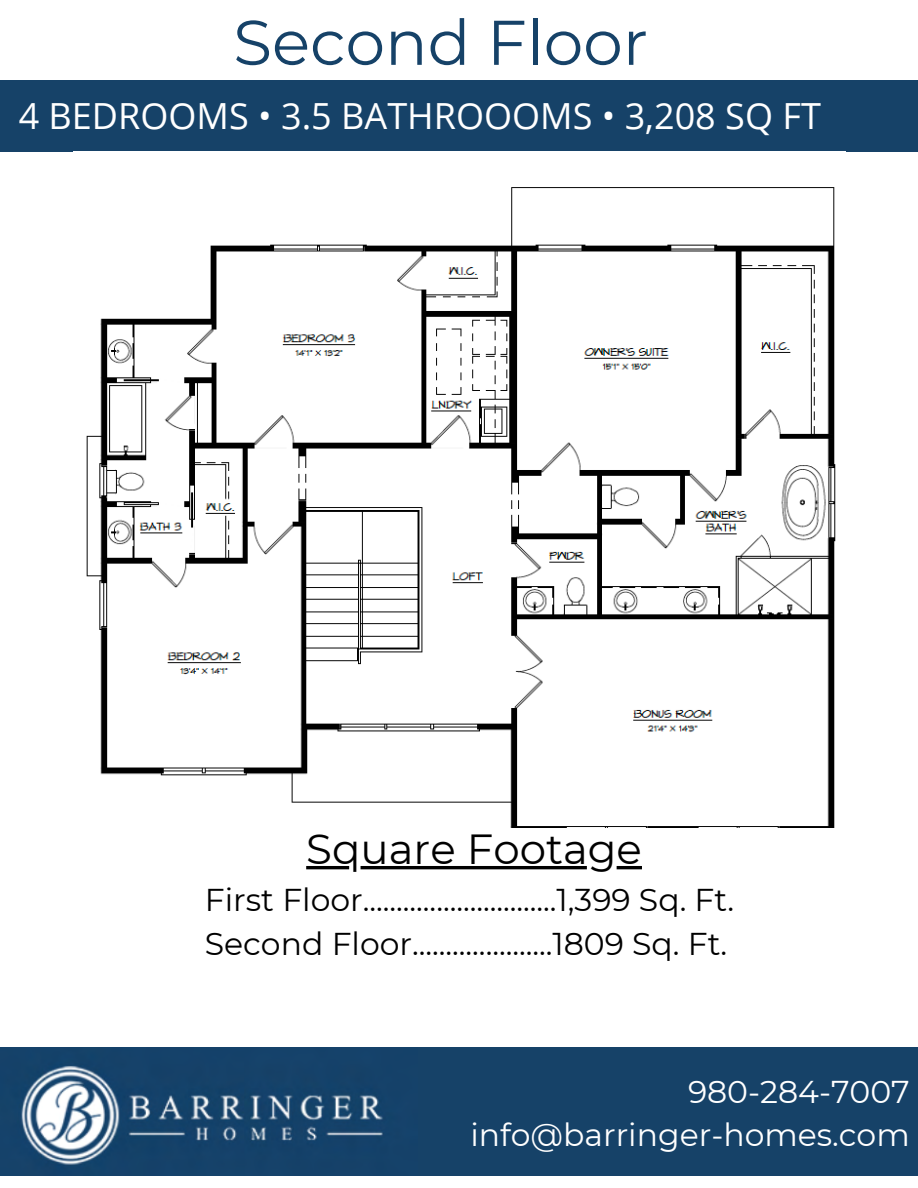
<style>
.page{position:relative;width:918px;height:1188px;background:#fff}
.page>*{position:absolute;margin:0;border:0;box-sizing:border-box;transform-origin:0 0}
.t1{font:63px "Montserrat";color:#164268}
.t2{font:42px "Montserrat";color:#000}
.t3{font:36px "Open Sans";color:#fff}
.t4{font:31.5px/44px "Montserrat";color:#000}
.t5{font:31.5px/43.8px "Montserrat";color:#fff;text-align:right}
</style>
<div class="page">
<div style="left:0;top:1047px;width:918px;height:129px;background:#164268"></div>
<img style="left:21px;top:1066px;width:362px;height:99px">
<div style="left:0;top:80px;width:918px;height:72px;background:#164268"></div>
<img style="left:86px;top:187px;width:750px;height:641px">
<hr style="left:617px;top:866px;width:25px;height:3px;background:#000">
<hr style="left:361px;top:866px;width:226px;height:3px;background:#000">
<hr style="left:306px;top:866px;width:43px;height:3px;background:#000">
<h1 class="t1" style="left:233px;top:-1px;width:416px">Second Floor</h1>
<p class="t3" style="left:19px;top:92px;width:804px">4 BEDROOMS • 3.5 BATHROOOMS • 3,208 SQ FT</p>
<h2 class="t2" style="left:306px;top:820px;width:337px">Square Footage</h2>
<p class="t4" style="left:205px;top:877px;width:531px">First Floor.............................1,399 Sq. Ft.<br>Second Floor.....................1809 Sq. Ft.</p>
<p class="t5" style="left:470px;top:1068px;width:441px">980-284-7007 info@barringer-homes.com</p>
</div>
